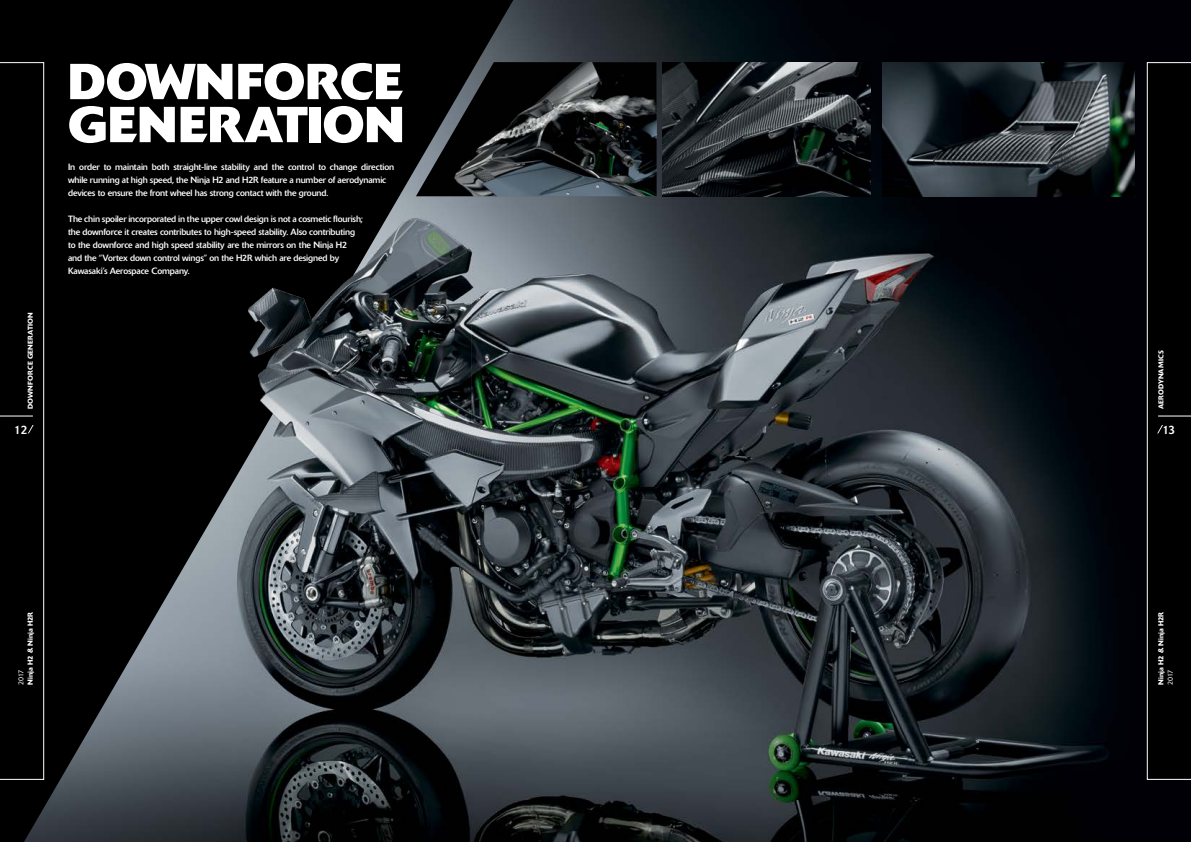
<style>
.page{position:relative;width:1191px;height:842px;background:#fff}
.page>*{position:absolute;margin:0;border:0;box-sizing:border-box;transform-origin:0 0}
.t1{font:700 50px/43px "Delta Pro";letter-spacing:.005em;color:#fff}
.t2{font:12px "Delta Pro";color:#fff}
.t3{font:9px/13px "Delta Pro";letter-spacing:-.01em;color:#fff}
.t4{font:500 7.2px "Delta Pro";color:#fff}
.t5{font:300 7.2px "Delta Pro";letter-spacing:-.09em;color:#fff}
.t6{font:500 7px "Delta Pro";letter-spacing:.02em;color:#fff}
</style>
<div class="page">
<img style="left:24px;top:0;width:1167px;height:842px">
<img style="left:150px;top:159px;width:351px;height:295px">
<img style="left:416px;top:62px;width:241px;height:134px">
<img style="left:882px;top:62px;width:253px;height:134px">
<img style="left:662px;top:62px;width:208px;height:134px">
<div style="left:0;top:62px;width:44px;height:718px;background:#000"></div>
<div style="left:1147px;top:62px;width:44px;height:718px;background:#000"></div>
<hr style="left:1158px;top:415px;width:33px;height:1px;background:#fff">
<p class="t6" style="left:26px;top:409px;width:98px;rotate:-90deg">DOWNFORCE GENERATION</p>
<h2 class="t2" style="left:14px;top:422px;width:15px">12</h2>
<h1 class="t1" style="left:68px;top:60px;width:338px">DOWNFORCE<br>GENERATION</h1>
<p class="t3" style="left:68px;top:161px;width:328px">In order to maintain both straight-line stability and the control to change direction while running at high speed, the Ninja H2 and H2R feature a number of aerodynamic devices to ensure the front wheel has strong contact with the ground.</p>
<p class="t3" style="left:68px;top:213px;width:297px">The chin spoiler incorporated in the upper cowl design is not a cosmetic flourish; the downforce it creates contributes to high-speed stability. Also contributing to the downforce and high speed stability are the mirrors on the Ninja H2 and the “Vortex down control wings” on the H2R which are designed by Kawasaki’s Aerospace Company.</p>
<p class="t4" style="left:26px;top:685px;width:75px;rotate:-90deg">Ninja H2 &amp; Ninja H2R</p>
<p class="t5" style="left:16px;top:685px;width:16px;rotate:-90deg">2017</p>
<p class="t6" style="left:1156px;top:409px;width:60px;rotate:-90deg">AERODYNAMICS</p>
<h2 class="t2" style="left:1162px;top:422px;width:14px">13</h2>
<p class="t4" style="left:1156px;top:685px;width:75px;rotate:-90deg">Ninja H2 &amp; Ninja H2R</p>
<p class="t5" style="left:1165px;top:685px;width:16px;rotate:-90deg">2017</p>
</div>
